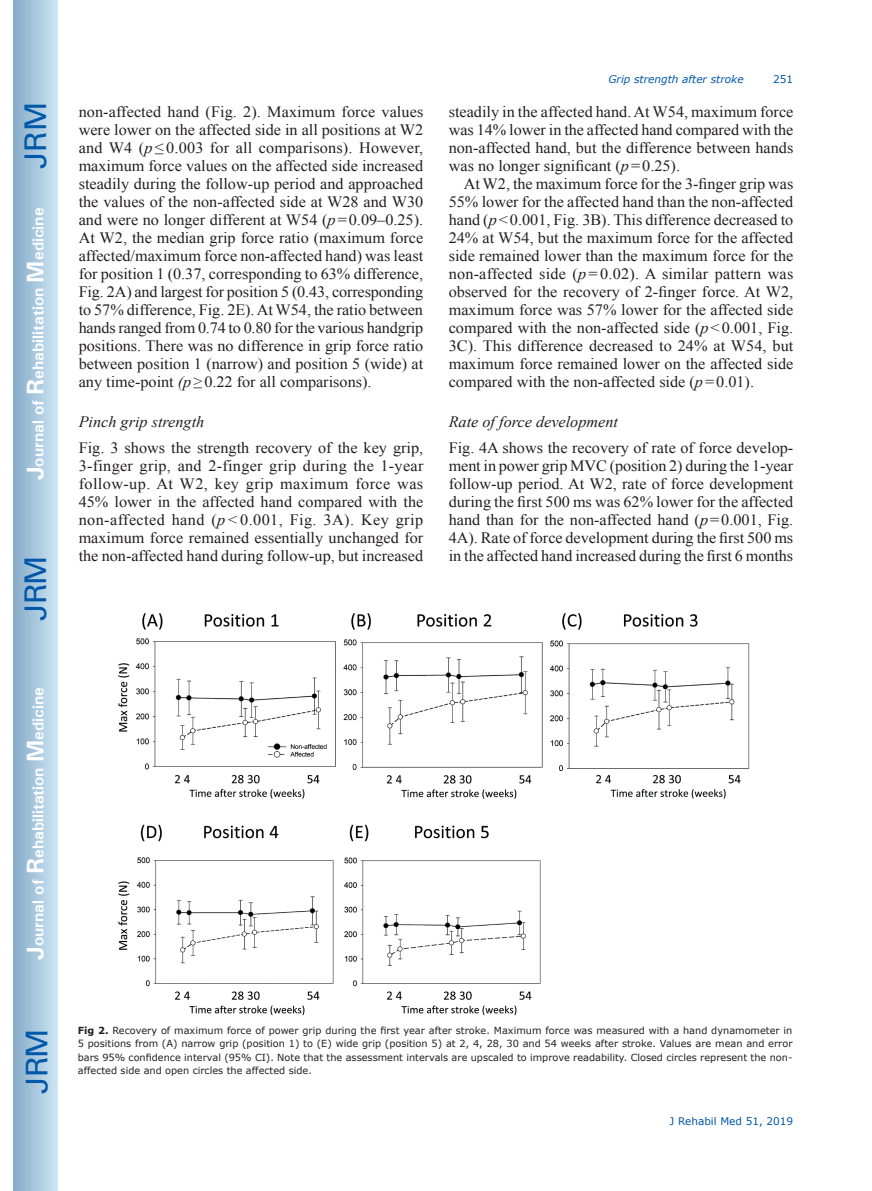
<style>
.page{position:relative;width:872px;height:1191px;background:#fff}
.page>*{position:absolute;margin:0;border:0;box-sizing:border-box;transform-origin:0 0}
.t1{font:30px "Univers";letter-spacing:-.03em;color:#0157a8}
.t2{font:15.75px/18px "Times New Roman";color:#231f20;text-align:justify}
.t3{font:700 15.75px "Univers";color:#fff}
.t4{font:italic 15.75px "Times New Roman";color:#231f20}
.t5{font:italic 10.5px "Verdana";color:#0157a8}
.t6{font:10.5px "Verdana";color:#0157a8}
.t7{font:9.75px/13.5px "Verdana";color:#231f20;text-align:justify}
.s1{font-size:24px}
.s2{font-style:italic}
.s3{font-weight:700}
</style>
<div class="page">
<div style="left:14px;top:0;width:43px;height:1191px;background:linear-gradient(to right,#88acca,#cbe5f2)"></div>
<img style="left:118px;top:613px;width:632px;height:403px">
<h1 class="t1" style="left:18px;top:169px;width:68px;rotate:-90deg">JRM</h1>
<p class="t3" style="left:28px;top:480px;width:274px;rotate:-90deg"><span class="s1">J</span>ournal of <span class="s1">R</span>ehabilitation <span class="s1">M</span>edicine</p>
<h1 class="t1" style="left:18px;top:620px;width:67px;rotate:-90deg">JRM</h1>
<p class="t3" style="left:28px;top:959px;width:274px;rotate:-90deg"><span class="s1">J</span>ournal of <span class="s1">R</span>ehabilitation <span class="s1">M</span>edicine</p>
<h1 class="t1" style="left:19px;top:1093px;width:67px;rotate:-90deg">JRM</h1>
<p class="t2" style="left:79px;top:103px;width:346px">non-affected hand (Fig. 2). Maximum force values were lower on the affected side in all positions at W2 and W4 (<span class="s2">p</span> ≤ 0.003 for all comparisons). However, maximum force values on the affected side increased steadily during the follow-up period and approached the values of the non-affected side at W28 and W30 and were no longer different at W54 (<span class="s2">p</span>=0.09–0.25).<br>At W2, the median grip force ratio (maximum force affected/maximum force non-affected hand) was least for position 1 (0.37, corresponding to 63% difference, Fig. 2A) and largest for position 5 (0.43, corresponding to 57% difference, Fig. 2E). At W54, the ratio between hands ranged from 0.74 to 0.80 for the various handgrip positions. There was no difference in grip force ratio between position 1 (narrow) and position 5 (wide) at any time-point <span class="s2">(p</span>≥0.22 for all comparisons).</p>
<p class="t4" style="left:79px;top:411px;width:127px">Pinch grip strength</p>
<p class="t2" style="left:79px;top:438px;width:346px">Fig. 3 shows the strength recovery of the key grip, 3-finger grip, and 2-finger grip during the 1-year follow-up. At W2, key grip maximum force was 45% lower in the affected hand compared with the non-affected hand (<span class="s2">p</span> &lt; 0.001, Fig. 3A). Key grip maximum force remained essentially unchanged for the non-affected hand during follow-up, but increased</p>
<p class="t5" style="left:608px;top:72px;width:137px">Grip strength after stroke</p>
<p class="t6" style="left:773px;top:72px;width:22px">251</p>
<p class="t2" style="left:449px;top:103px;width:346px">steadily in the affected hand. At W54, maximum force was 14% lower in the affected hand compared with the non-affected hand, but the difference between hands was no longer significant (<span class="s2">p</span>=0.25).</p>
<p class="t2" style="left:449px;top:175px;width:346px;text-indent:15px">At W2, the maximum force for the 3-finger grip was 55% lower for the affected hand than the non-affected hand (<span class="s2">p</span>&lt;0.001, Fig. 3B). This difference decreased to 24% at W54, but the maximum force for the affected side remained lower than the maximum force for the non-affected side (<span class="s2">p</span> = 0.02). A similar pattern was observed for the recovery of 2-finger force. At W2, maximum force was 57% lower for the affected side compared with the non-affected side (<span class="s2">p</span>&lt;0.001, Fig.<br>3C). This difference decreased to 24% at W54, but maximum force remained lower on the affected side compared with the non-affected side (<span class="s2">p</span>=0.01).</p>
<p class="t4" style="left:449px;top:411px;width:171px">Rate of force development</p>
<p class="t2" style="left:449px;top:438px;width:346px">Fig. 4A shows the recovery of rate of force develop&shy;ment in power grip MVC (position 2) during the 1-year follow-up period. At W2, rate of force development during the first 500 ms was 62% lower for the affected hand than for the non-affected hand (<span class="s2">p</span>=0.001, Fig.<br>4A). Rate of force development during the first 500 ms in the affected hand increased during the first 6 months</p>
<p class="t7" style="left:78px;top:1023px;width:716px"><span class="s3">Fig 2.</span> Recovery of maximum force of power grip during the first year after stroke. Maximum force was measured with a hand dynamometer in 5 positions from (A) narrow grip (position 1) to (E) wide grip (position 5) at 2, 4, 28, 30 and 54 weeks after stroke. Values are mean and error bars 95% confidence interval (95% CI). Note that the assessment intervals are upscaled to improve readability. Closed circles represent the non&shy;affected side and open circles the affected side.</p>
<p class="t6" style="left:669px;top:1114px;width:125px">J Rehabil Med 51, 2019</p>
</div>
